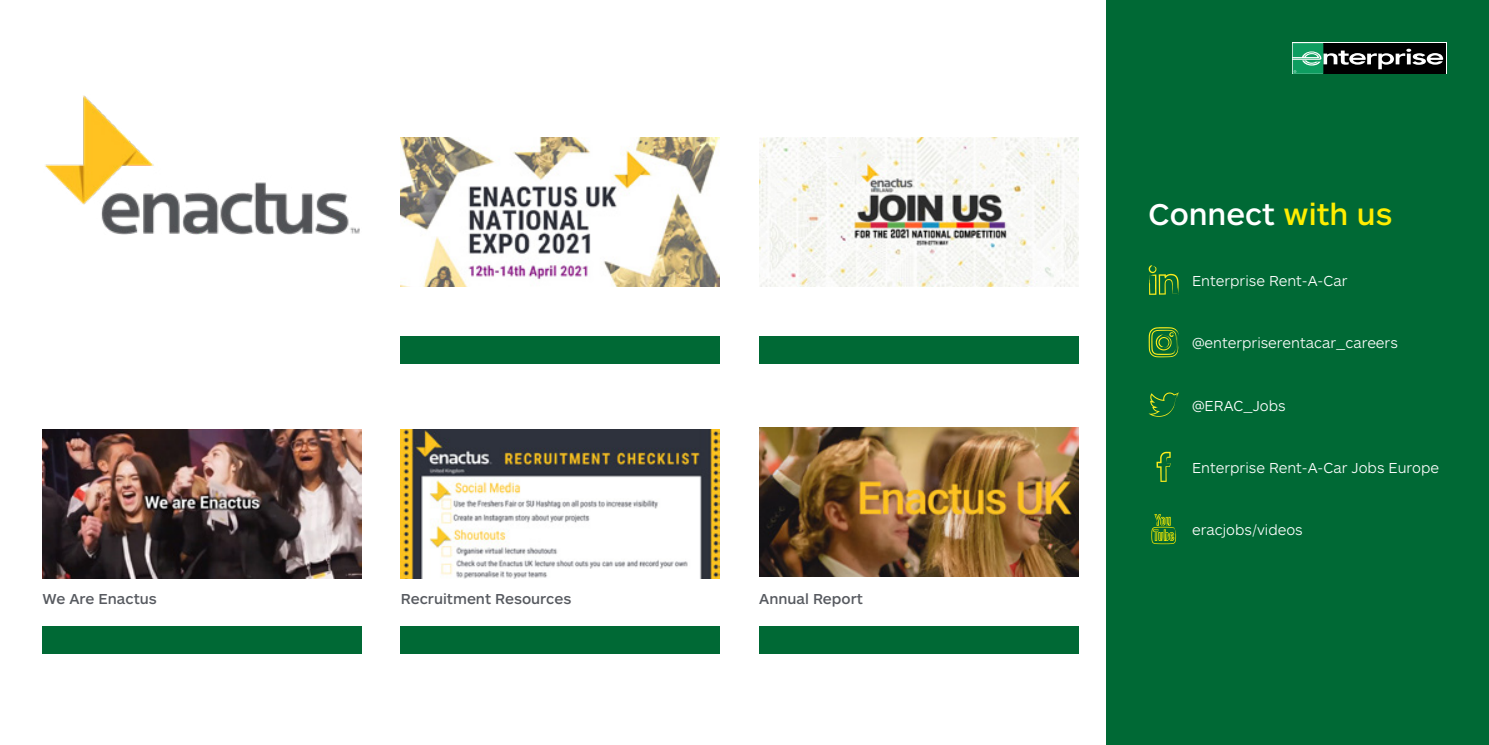
<style>
.page{position:relative;width:1489px;height:745px;background:#fff}
.page>*{position:absolute;margin:0;border:0;box-sizing:border-box;transform-origin:0 0}
.t1{font:500 31.25px "ARS Maquette Pro";color:#fff}
.t2{font:300 15px "ARS Maquette Pro";color:#fff}
.t3{font:500 15px "ARS Maquette Pro";color:#575a60}
.s1{color:#ffed00}
</style>
<div class="page">
<img style="left:45px;top:95px;width:315px;height:139px">
<div style="left:1106px;top:0;width:382px;height:744px;background:#006935"></div>
<svg style="left:1148px;top:265px;width:30px;height:29px"></svg>
<svg style="left:1148px;top:327px;width:30px;height:30px"></svg>
<svg style="left:1148px;top:392px;width:30px;height:24px"></svg>
<svg style="left:1156px;top:451px;width:14px;height:30px"></svg>
<svg style="left:1151px;top:514px;width:24px;height:30px"></svg>
<img style="left:401px;top:429px;width:319px;height:148px">
<img style="left:401px;top:138px;width:319px;height:149px">
<div style="left:401px;top:336px;width:319px;height:28px;background:#006935"></div>
<img style="left:759px;top:138px;width:319px;height:149px">
<div style="left:759px;top:336px;width:319px;height:28px;background:#006935"></div>
<img style="left:43px;top:429px;width:318px;height:148px">
<div style="left:43px;top:626px;width:318px;height:27px;background:#006935"></div>
<div style="left:401px;top:626px;width:319px;height:27px;background:#006935"></div>
<img style="left:759px;top:427px;width:319px;height:149px">
<div style="left:759px;top:626px;width:319px;height:27px;background:#006935"></div>
<div style="left:1323px;top:43px;width:122px;height:31px;background:#000"></div>
<svg style="left:1292px;top:43px;width:150px;height:31px"></svg>
<p class="t3" style="left:43px;top:589px;width:116px">We Are Enactus</p>
<p class="t3" style="left:401px;top:589px;width:172px">Recruitment Resources</p>
<p class="t3" style="left:759px;top:589px;width:105px">Annual Report</p>
<h1 class="t1" style="left:1148px;top:193px;width:245px">Connect <span class="s1">with us</span></h1>
<p class="t2" style="left:1191px;top:271px;width:157px">Enterprise Rent-A-Car</p>
<p class="t2" style="left:1191px;top:333px;width:207px">@enterpriserentacar_careers</p>
<p class="t2" style="left:1191px;top:395px;width:95px">@ERAC_Jobs</p>
<p class="t2" style="left:1191px;top:458px;width:248px">Enterprise Rent-A-Car Jobs Europe</p>
<p class="t2" style="left:1191px;top:520px;width:112px">eracjobs/videos</p>
</div>
